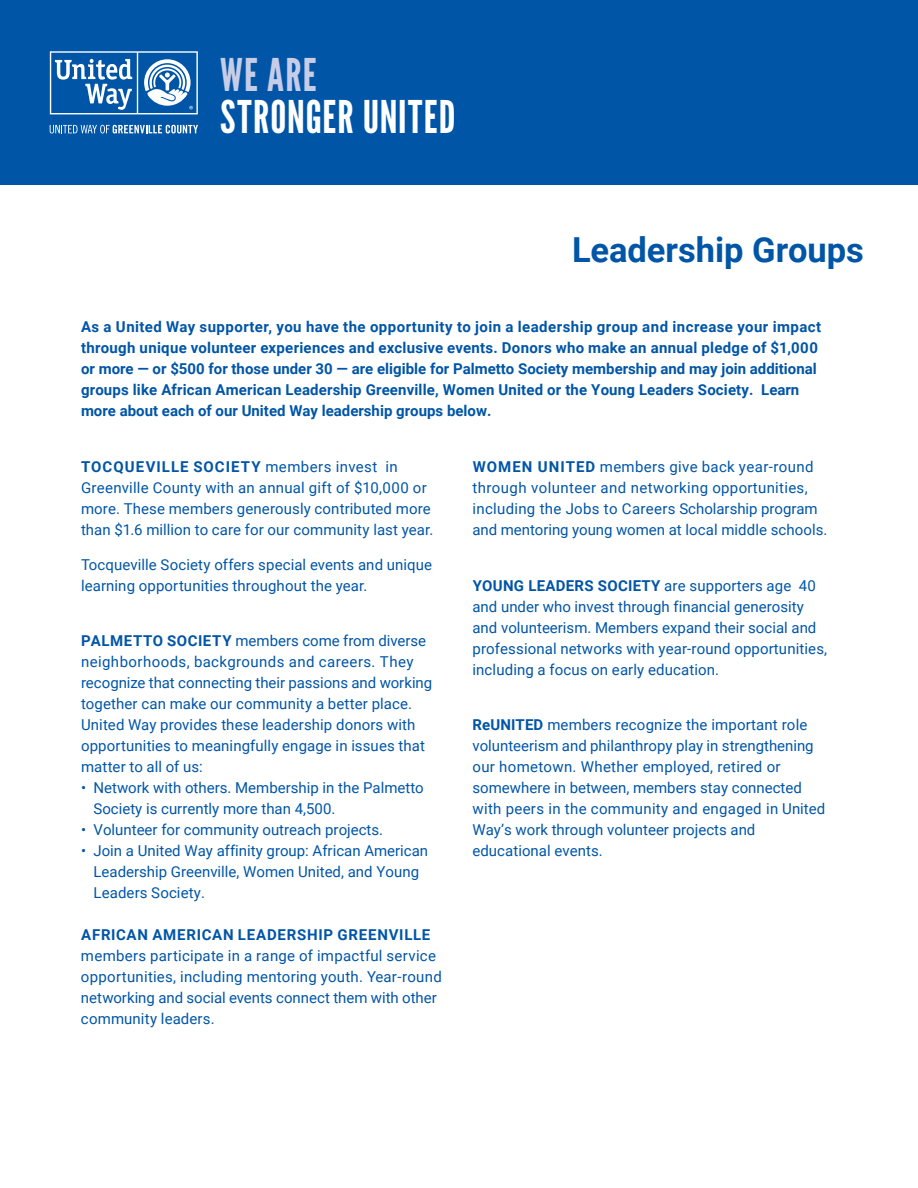
<style>
.page{position:relative;width:918px;height:1188px;background:#fff}
.page>*{position:absolute;margin:0;border:0;box-sizing:border-box;transform-origin:0 0}
.t1{font:45px "League Gothic";letter-spacing:.02em;color:#fff}
.t2{font:45px "League Gothic";color:#c7cde7}
.t3{font:700 34.5px "Roboto";color:#0155a7}
.t4{font:15px/21px "Roboto";letter-spacing:.005em;color:#0155a7}
.t5{font:700 15px/21px "Roboto";letter-spacing:.01em;color:#0155a7}
.s1{font-weight:700}
</style>
<div class="page">
<div style="left:0;top:0;width:918px;height:185px;background:#0155a7"></div>
<svg style="left:50px;top:51px;width:148px;height:63px"></svg>
<svg style="left:50px;top:125px;width:148px;height:8px"></svg>
<p class="t2" style="left:220px;top:49px;width:98px">WE ARE</p>
<p class="t1" style="left:220px;top:91px;width:237px">STRONGER UNITED</p>
<p class="t3" style="left:572px;top:226px;width:293px">Leadership Groups</p>
<p class="t5" style="left:81px;top:316px;width:742px">As a United Way supporter, you have the opportunity to join a leadership group and increase your impact through unique volunteer experiences and exclusive events. Donors who make an annual pledge of $1,000 or more — or $500 for those under 30 — are eligible for Palmetto Society membership and may join additional groups like African American Leadership Greenville, Women United or the Young Leaders Society. Learn more about each of our United Way leadership groups below.</p>
<p class="t4" style="left:81px;top:456px;width:354px"><span class="s1">TOCQUEVILLE SOCIETY</span> members invest in Greenville County with an annual gift of $10,000 or more. These members generously contributed more than $1.6 million to care for our community last year.</p>
<p class="t4" style="left:81px;top:554px;width:353px">Tocqueville Society offers special events and unique learning opportunities throughout the year.</p>
<p class="t4" style="left:81px;top:630px;width:353px"><span class="s1">PALMETTO SOCIETY</span> members come from diverse neighborhoods, backgrounds and careers. They recognize that connecting their passions and working together can make our community a better place.<br>United Way provides these leadership donors with opportunities to meaningfully engage in issues that matter to all of us:</p>
<p class="t4" style="left:93px;top:777px;width:332px;text-indent:-12px">• Network with others. Membership in the Palmetto<br>Society is currently more than 4,500.</p>
<p class="t4" style="left:81px;top:819px;width:304px">• Volunteer for community outreach projects.</p>
<p class="t4" style="left:93px;top:840px;width:336px;text-indent:-12px">• Join a United Way affinity group: African American<br>Leadership Greenville, Women United, and Young<br>Leaders Society.</p>
<p class="t4" style="left:81px;top:924px;width:362px"><span class="s1">AFRICAN AMERICAN LEADERSHIP GREENVILLE </span>members participate in a range of impactful service opportunities, including mentoring youth. Year-round networking and social events connect them with other community leaders.</p>
<p class="t4" style="left:472px;top:456px;width:357px"><span class="s1">WOMEN UNITED</span> members give back year-round through volunteer and networking opportunities, including the Jobs to Careers Scholarship program and mentoring young women at local middle schools.</p>
<p class="t4" style="left:472px;top:575px;width:356px"><span class="s1">YOUNG LEADERS SOCIETY</span> are supporters age 40 and under who invest through financial generosity and volunteerism. Members expand their social and professional networks with year-round opportunities, including a focus on early education.</p>
<p class="t4" style="left:472px;top:714px;width:354px"><span class="s1">ReUNITED</span> members recognize the important role volunteerism and philanthropy play in strengthening our hometown. Whether employed, retired or somewhere in between, members stay connected with peers in the community and engaged in United Way’s work through volunteer projects and educational events.</p>
</div>
